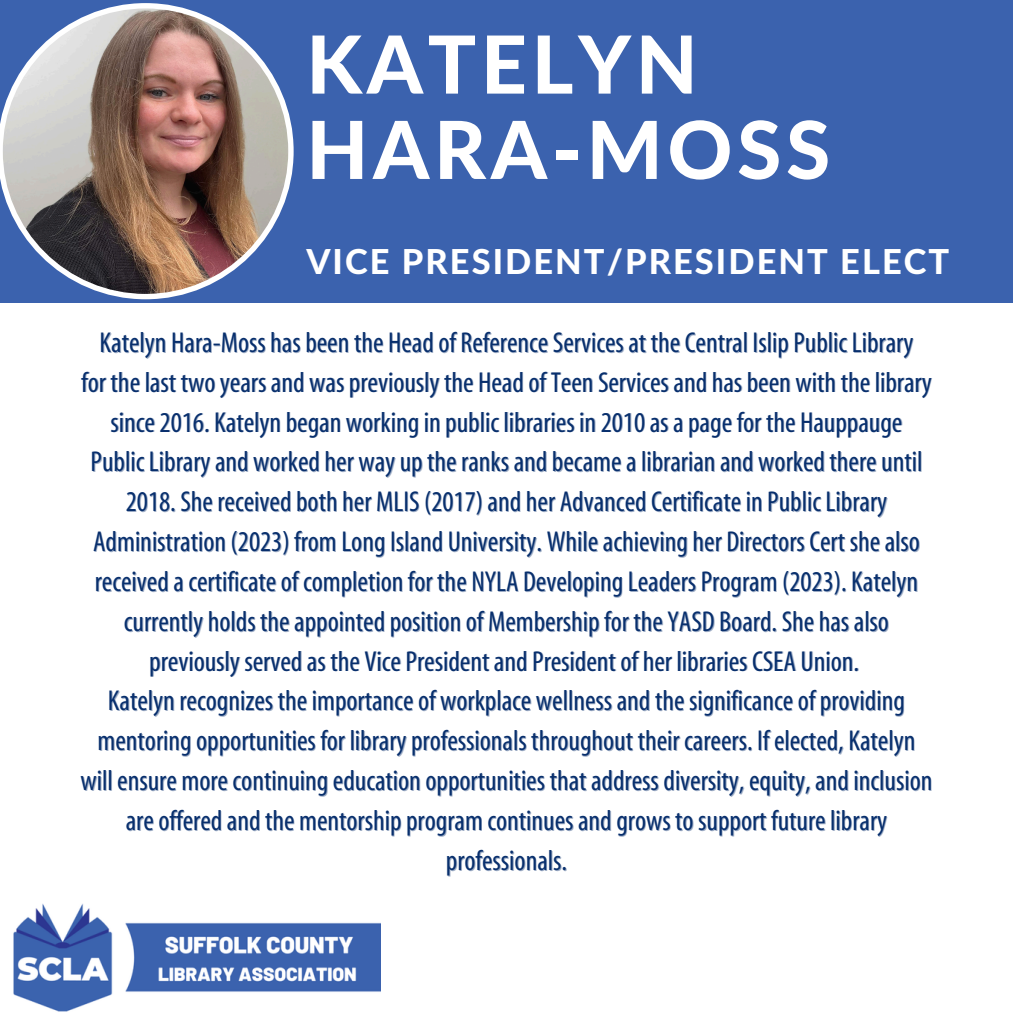
<style>
.page{position:relative;width:1013px;height:1013px;background:#fff}
.page>*{position:absolute;margin:0;border:0;box-sizing:border-box;transform-origin:0 0}
.t1{font:800 80px/85.2px "Lato Latin";letter-spacing:.06em;color:#fff}
.t2{font:800 34.38px "Lato Latin";letter-spacing:.06em;color:#fff}
.t3{font:condensed 28.88px "Myriad";color:#082f6d}
</style>
<div class="page">
<div style="left:0;top:0;width:1012px;height:302px;background:#3b62ae"></div>
<img style="left:0;top:3px;width:293px;height:296px">
<img style="left:13px;top:903px;width:368px;height:109px">
<p class="t1" style="left:306px;top:27px;width:525px">KATELYN<br>HARA-MOSS</p>
<p class="t2" style="left:306px;top:246px;width:644px">VICE PRESIDENT/PRESIDENT ELECT</p>
<h2 class="t3" style="left:100px;top:328px;width:815px">Katelyn Hara-Moss has been the Head of Reference Services at the Central Islip Public Library</h2>
<p class="t3" style="left:81px;top:368px;width:851px">for the last two years and was previously the Head of Teen Services and has been with the library</p>
<p class="t3" style="left:111px;top:407px;width:793px">since 2016. Katelyn began working in public libraries in 2010 as a page for the Hauppauge</p>
<p class="t3" style="left:91px;top:447px;width:833px">Public Library and worked her way up the ranks and became a librarian and worked there until</p>
<p class="t3" style="left:126px;top:487px;width:763px">2018. She received both her MLIS (2017) and her Advanced Certificate in Public Library</p>
<p class="t3" style="left:93px;top:527px;width:828px">Administration (2023) from Long Island University. While achieving her Directors Cert she also</p>
<p class="t3" style="left:95px;top:567px;width:825px">received a certificate of completion for the NYLA Developing Leaders Program (2023). Katelyn</p>
<p class="t3" style="left:124px;top:607px;width:766px">currently holds the appointed position of Membership for the YASD Board. She has also</p>
<p class="t3" style="left:149px;top:646px;width:711px">previously served as the Vice President and President of her libraries CSEA Union.</p>
<p class="t3" style="left:108px;top:686px;width:798px">Katelyn recognizes the importance of workplace wellness and the significance of providing</p>
<p class="t3" style="left:98px;top:726px;width:819px">mentoring opportunities for library professionals throughout their careers. If elected, Katelyn</p>
<p class="t3" style="left:80px;top:766px;width:853px">will ensure more continuing education opportunities that address diversity, equity, and inclusion</p>
<p class="t3" style="left:126px;top:806px;width:762px">are offered and the mentorship program continues and grows to support future library</p>
<p class="t3" style="left:446px;top:846px;width:123px">professionals.</p>
</div>
